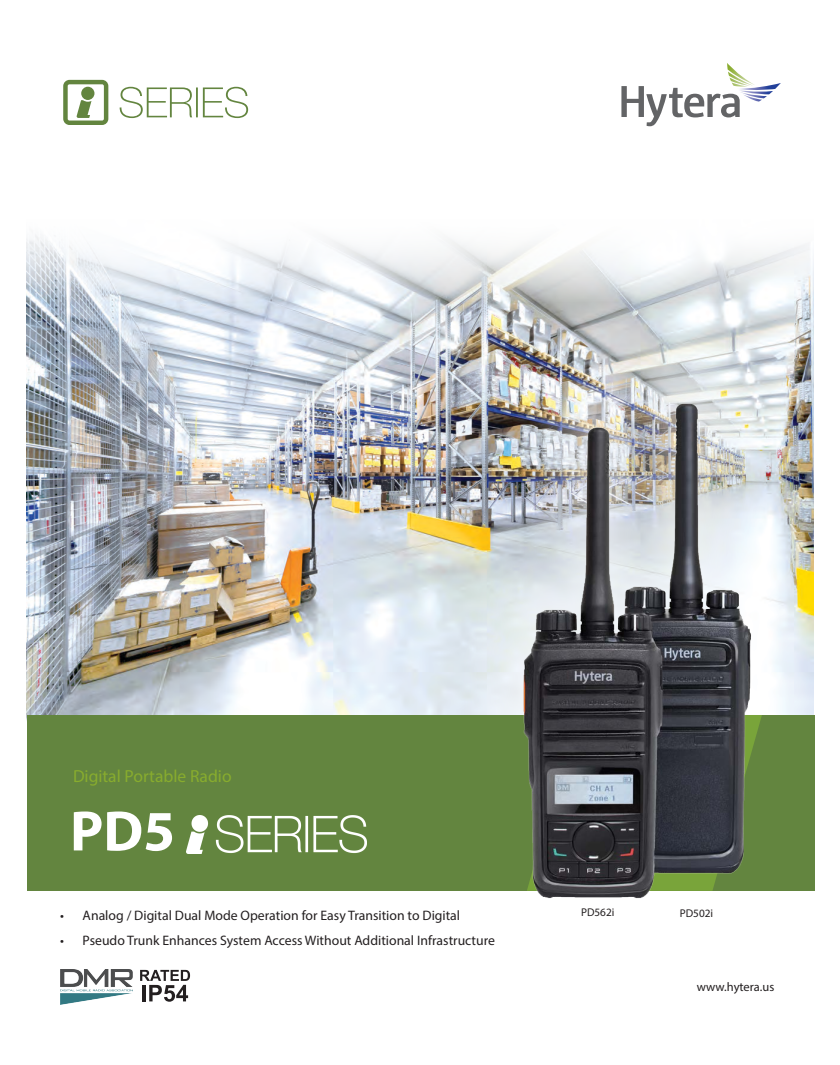
<style>
.page{position:relative;width:840px;height:1065px;background:#fff}
.page>*{position:absolute;margin:0;border:0;box-sizing:border-box;transform-origin:0 0}
.t1{font:700 57.38px "Myriad Pro";color:#fff}
.t2{font:17.5px "Myriad Pro";color:#88ac2e}
.t3{font:13.75px/24.9px "Myriad Pro";color:#231f20}
.t4{font:12.5px "Myriad Pro";color:#231f20}
.t5{font:11.25px "Myriad Pro";color:#231f20}
</style>
<div class="page">
<svg style="left:621px;top:63px;width:160px;height:63px"></svg>
<img style="left:60px;top:970px;width:72px;height:35px">
<img style="left:26px;top:234px;width:788px;height:487px">
<svg style="left:140px;top:970px;width:50px;height:32px"></svg>
<img style="left:461px;top:340px;width:353px;height:375px">
<svg style="left:63px;top:80px;width:45px;height:45px"></svg>
<svg style="left:120px;top:87px;width:128px;height:31px"></svg>
<div style="left:27px;top:715px;width:788px;height:176px;background:#63853f"></div>
<img style="left:520px;top:395px;width:240px;height:503px">
<img style="left:187px;top:815px;width:179px;height:38px">
<p class="t2" style="left:73px;top:766px;width:160px">Digital Portable Radio</p>
<h1 class="t1" style="left:70px;top:794px;width:107px">PD5</h1>
<p class="t3" style="left:60px;top:903px;width:5px">• •</p>
<p class="t3" style="left:83px;top:903px;width:379px">Analog / Digital Dual Mode Operation for Easy Transition to Digital</p>
<p class="t3" style="left:83px;top:927px;width:414px">Pseudo Trunk Enhances System Access Without Additional Infrastructure</p>
<p class="t5" style="left:581px;top:905px;width:35px">PD562i</p>
<p class="t5" style="left:680px;top:906px;width:35px">PD502i</p>
<p class="t4" style="left:697px;top:979px;width:79px">www.hytera.us</p>
</div>
